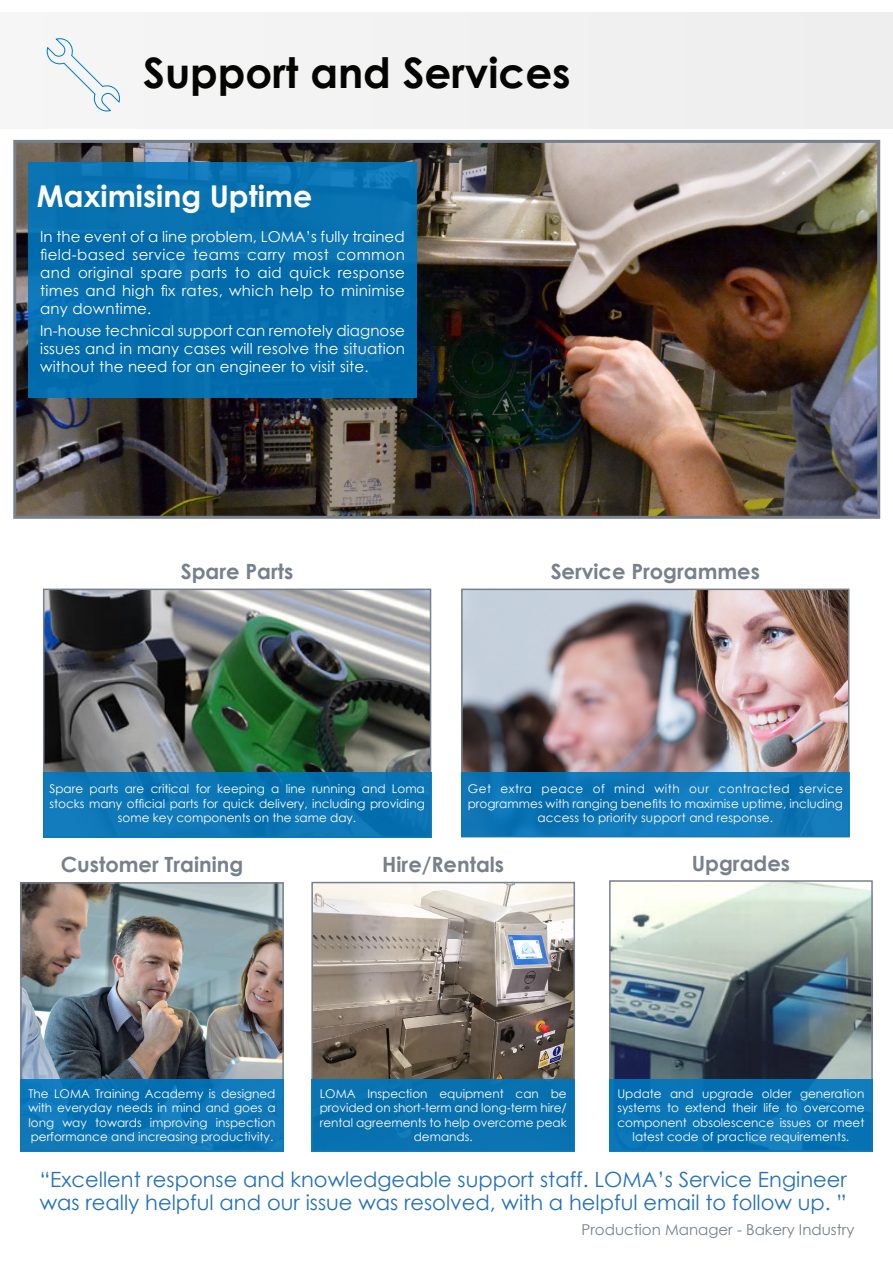
<style>
.page{position:relative;width:893px;height:1263px;background:#fff}
.page>*{position:absolute;margin:0;border:0;box-sizing:border-box;transform-origin:0 0}
.t1{font:700 42px "Century Gothic";color:#040503}
.t2{font:700 30px "Century Gothic";color:#fff}
.t3{font:21px/22.5px "Century Gothic";color:#2370b9}
.t4{font:700 21px "Century Gothic";color:#77808c}
._2__subtext{font:15px/18px "Century Gothic";letter-spacing:.01em;color:#fff;text-align:justify}
.t5{font:15px "Century Gothic";color:#77808c}
._2__subtext-2{font:12px/14.4px "Century Gothic";color:#fff;text-align:center}
</style>
<div class="page">
<img style="left:23px;top:885px;width:258px;height:194px">
<div style="left:20px;top:882px;width:264px;height:269px;border:2px solid #77808c"></div>
<img style="left:314px;top:885px;width:258px;height:194px">
<div style="left:311px;top:882px;width:264px;height:269px;border:2px solid #77808c"></div>
<div style="left:0;top:13px;width:893px;height:116px;background:#f1f1f1"></div>
<svg style="left:47px;top:38px;width:73px;height:73px"></svg>
<img style="left:612px;top:883px;width:258px;height:196px">
<div style="left:609px;top:880px;width:264px;height:271px;border:2px solid #77808c"></div>
<div style="left:311px;top:1079px;width:264px;height:72px;background:#0972b0"></div>
<img style="left:17px;top:144px;width:859px;height:371px">
<div style="left:13px;top:140px;width:867px;height:379px;border:3px solid #77808c"></div>
<div style="left:20px;top:1079px;width:264px;height:72px;background:#0d78b7"></div>
<div style="left:609px;top:1079px;width:264px;height:72px;background:linear-gradient(to right,#0671b4,#0b76b7)"></div>
<div style="left:28px;top:163px;width:389px;height:235px;background:#066fae"></div>
<img style="left:46px;top:592px;width:382px;height:180px">
<div style="left:43px;top:589px;width:388px;height:249px;border:2px solid #77808c"></div>
<div style="left:43px;top:772px;width:388px;height:65px;background:#0c77b7"></div>
<img style="left:464px;top:592px;width:382px;height:180px">
<div style="left:461px;top:589px;width:388px;height:248px;border:2px solid #77808c"></div>
<div style="left:461px;top:772px;width:388px;height:65px;background:#1177b8"></div>
<p class="t1" style="left:143px;top:41px;width:429px">Support and Services</p>
<p class="t2" style="left:37px;top:173px;width:277px">Maximising Uptime</p>
<p class="_2__subtext" style="left:40px;top:227px;width:366px">In the event of a line problem, LOMA’s fully trained field-based service teams carry most common and original spare parts to aid quick response times and high fix rates, which help to minimise any downtime.</p>
<p class="_2__subtext" style="left:40px;top:321px;width:366px">In-house technical support can remotely diagnose issues and in many cases will resolve the situation without the need for an engineer to visit site.</p>
<p class="t4" style="left:181px;top:555px;width:114px">Spare Parts</p>
<p class="t4" style="left:551px;top:555px;width:211px">Service Programmes</p>
<p class="_2__subtext-2" style="left:49px;top:782px;width:377px">Spare parts are critical for keeping a line running and Loma stocks many official parts for quick delivery, including providing some key components on the same day.</p>
<p class="_2__subtext-2" style="left:468px;top:782px;width:377px">Get extra peace of mind with our contracted service programmes with ranging benefits to maximise uptime, including access to priority support and response.</p>
<p class="t4" style="left:61px;top:848px;width:184px">Customer Training</p>
<p class="t4" style="left:382px;top:848px;width:123px">Hire/Rentals</p>
<p class="t4" style="left:692px;top:847px;width:100px">Upgrades</p>
<p class="_2__subtext-2" style="left:29px;top:1086px;width:248px;text-align:justify">The LOMA Training Academy is designed with everyday needs in mind and goes a long way towards improving inspection performance and increasing productivity.</p>
<p class="_2__subtext-2" style="left:617px;top:1086px;width:248px">Update and upgrade older generation systems to extend their life to overcome component obsolescence issues or meet latest code of practice requirements.</p>
<p class="_2__subtext-2" style="left:320px;top:1086px;width:249px">LOMA Inspection equipment can be provided on short-term and long-term hire/ rental agreements to help overcome peak demands.</p>
<p class="t3" style="left:40px;top:1168px;width:809px">“Excellent response and knowledgeable support staff. LOMA’s Service Engineer was really helpful and our issue was resolved, with a helpful email to follow up. ”</p>
<p class="t5" style="left:581px;top:1219px;width:274px">Production Manager - Bakery Industry</p>
</div>
